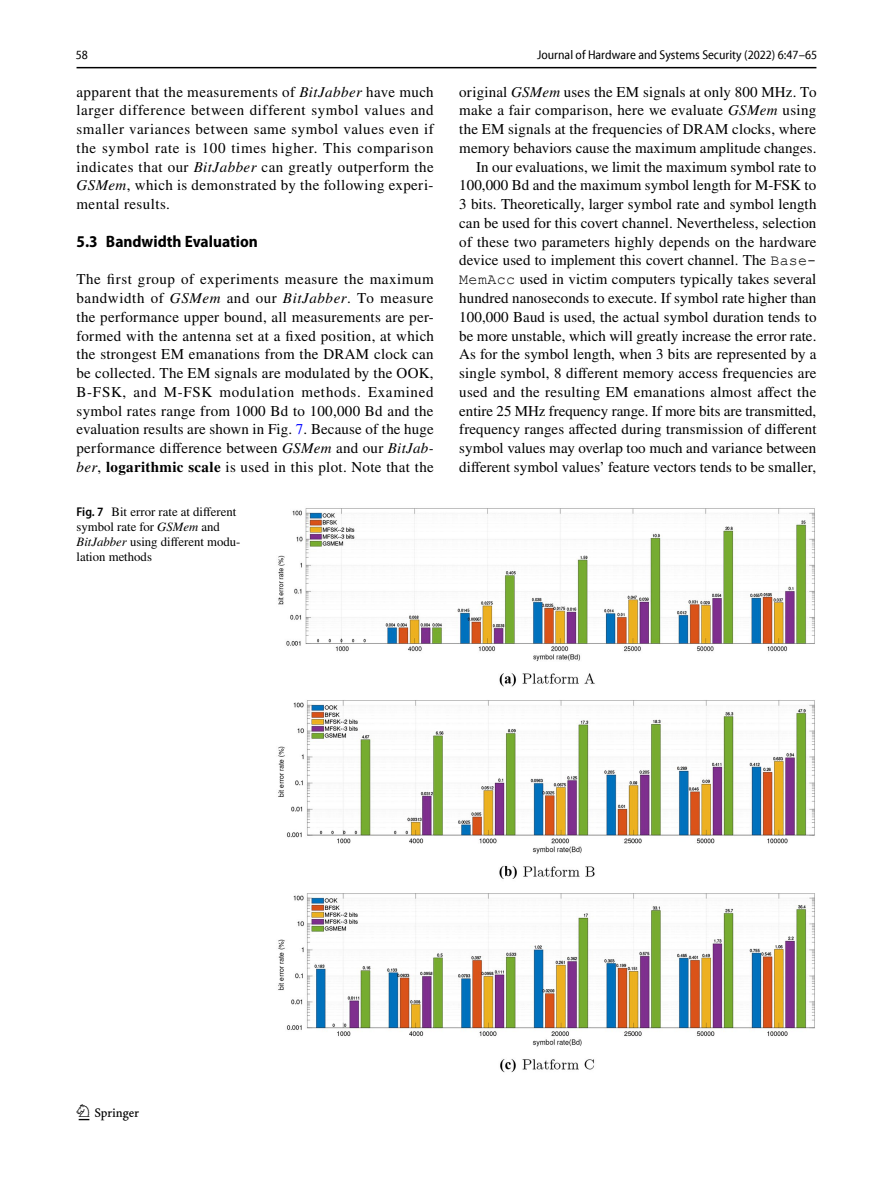
<style>
.page{position:relative;width:893px;height:1187px;background:#fff}
.page>*{position:absolute;margin:0;border:0;box-sizing:border-box;transform-origin:0 0}
.t1{font:22.5px "Springnew Regular 2";color:#000}
.t2{font:700 semi-condensed 16.5px "Myriad Pro";color:#000}
.t3{font:15px/18.8px "STIX";letter-spacing:.005em;color:#000;text-align:justify}
.t4{font:12.75px/15px "STIX";color:#000}
.t5{font:semi-condensed 12.75px "Myriad Pro Unic";color:#000}
.s1{font-style:italic}
.s2{color:#00f}
.s3{font-weight:700}
.s4{font-family:"Myriad Pro";font-weight:600;font-stretch:semi-condensed}
.s5{font-family:"Courier New"}
</style>
<div class="page">
<hr style="left:77px;top:67px;width:739px;height:1px;background:#000">
<img style="left:278px;top:508px;width:537px;height:565px">
<p class="t5" style="left:76px;top:50px;width:14px">58</p>
<p class="t3" style="left:77px;top:83px;width:359px">apparent that the measurements of <span class="s1">BitJabber</span> have much larger difference between different symbol values and smaller variances between same symbol values even if the symbol rate is 100 times higher. This comparison indicates that our <span class="s1">BitJabber</span> can greatly outperform the <span class="s1">GSMem</span>, which is demonstrated by the following experi&shy;mental results.</p>
<p class="t2" style="left:77px;top:232px;width:183px">5.3 Bandwidth Evaluation</p>
<p class="t3" style="left:77px;top:271px;width:359px">The first group of experiments measure the maximum bandwidth of <span class="s1">GSMem</span> and our <span class="s1">BitJabber</span>. To measure the performance upper bound, all measurements are per&shy;formed with the antenna set at a fixed position, at which the strongest EM emanations from the DRAM clock can be collected. The EM signals are modulated by the OOK, B-FSK, and M-FSK modulation methods. Examined symbol rates range from 1000 Bd to 100,000 Bd and the evaluation results are shown in Fig. <span class="s2">7</span>. Because of the huge performance difference between <span class="s1">GSMem</span> and our <span class="s1">BitJab&shy;ber</span>, <span class="s3">logarithmic scale</span> is used in this plot. Note that the</p>
<p class="t4" style="left:77px;top:505px;width:165px"><span class="s4">Fig. 7</span> Bit error rate at different symbol rate for <span class="s1">GSMem</span> and<br><span class="s1">BitJabber</span> using different modu&shy;lation methods</p>
<p class="t5" style="left:537px;top:50px;width:282px">Journal of Hardware and Systems Security (2022) 6:47–65</p>
<p class="t3" style="left:459px;top:83px;width:359px;text-align:right">original <span class="s1">GSMem</span> uses the EM signals at only 800 MHz. To make a fair comparison, here we evaluate <span class="s1">GSMem</span> using the EM signals at the frequencies of DRAM clocks, where memory behaviors cause the maximum amplitude changes.<br>In our evaluations, we limit the maximum symbol rate to 100,000 Bd and the maximum symbol length for M-FSK to 3 bits. Theoretically, larger symbol rate and symbol length can be used for this covert channel. Nevertheless, selection of these two parameters highly depends on the hardware device used to implement this covert channel. The <span class="s5">Base-MemAcc</span> used in victim computers typically takes several hundred nanoseconds to execute. If symbol rate higher than 100,000 Baud is used, the actual symbol duration tends to be more unstable, which will greatly increase the error rate.<br>As for the symbol length, when 3 bits are represented by a single symbol, 8 different memory access frequencies are used and the resulting EM emanations almost affect the entire 25 MHz frequency range. If more bits are transmitted, frequency ranges affected during transmission of different symbol values may overlap too much and variance between different symbol values’ feature vectors tends to be smaller,</p>
<h1 class="t1" style="left:79px;top:1104px;width:62px">1 3</h1>
</div>
